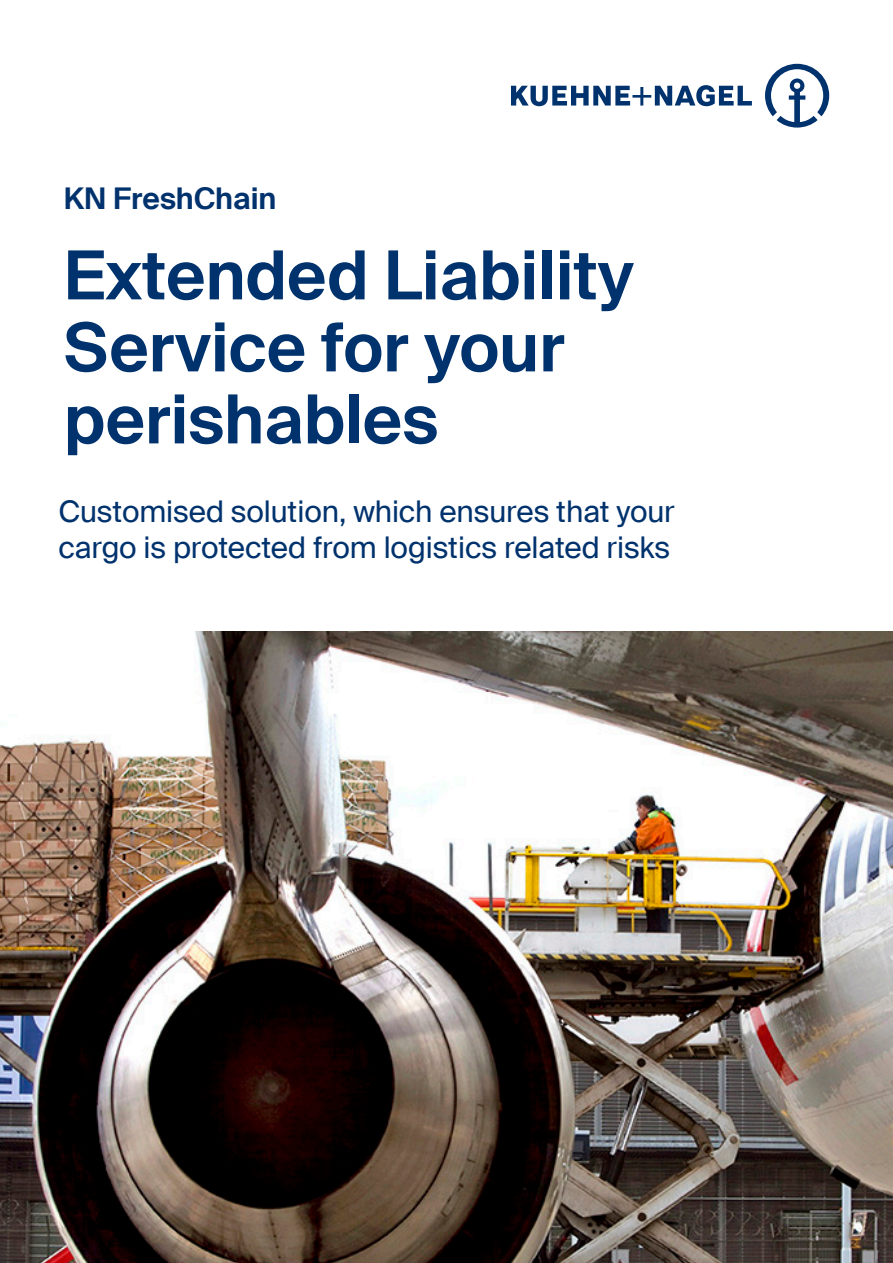
<style>
.page{position:relative;width:893px;height:1263px;background:#fff}
.page>*{position:absolute;margin:0;border:0;box-sizing:border-box;transform-origin:0 0}
.x___45pt{font:600 67.5px/72px "Suisse Intl";color:#00326d}
.x___20pt{font:30px/36px "Suisse Intl";letter-spacing:-.005em;color:#00326d}
.x___20pt-2{font:600 30px "Suisse Intl";color:#00326d}
</style>
<div class="page">
<img style="left:0;top:631px;width:893px;height:632px">
<svg style="left:511px;top:64px;width:318px;height:64px"></svg>
<p class="x___20pt-2" style="left:64px;top:181px;width:214px">KN FreshChain</p>
<p class="x___45pt" style="left:64px;top:240px;width:572px">Extended Liability<br>Service for your perishables</p>
<p class="x___20pt" style="left:58px;top:493px;width:618px">Customised solution, which ensures that your cargo is protected from logistics related risks</p>
</div>
